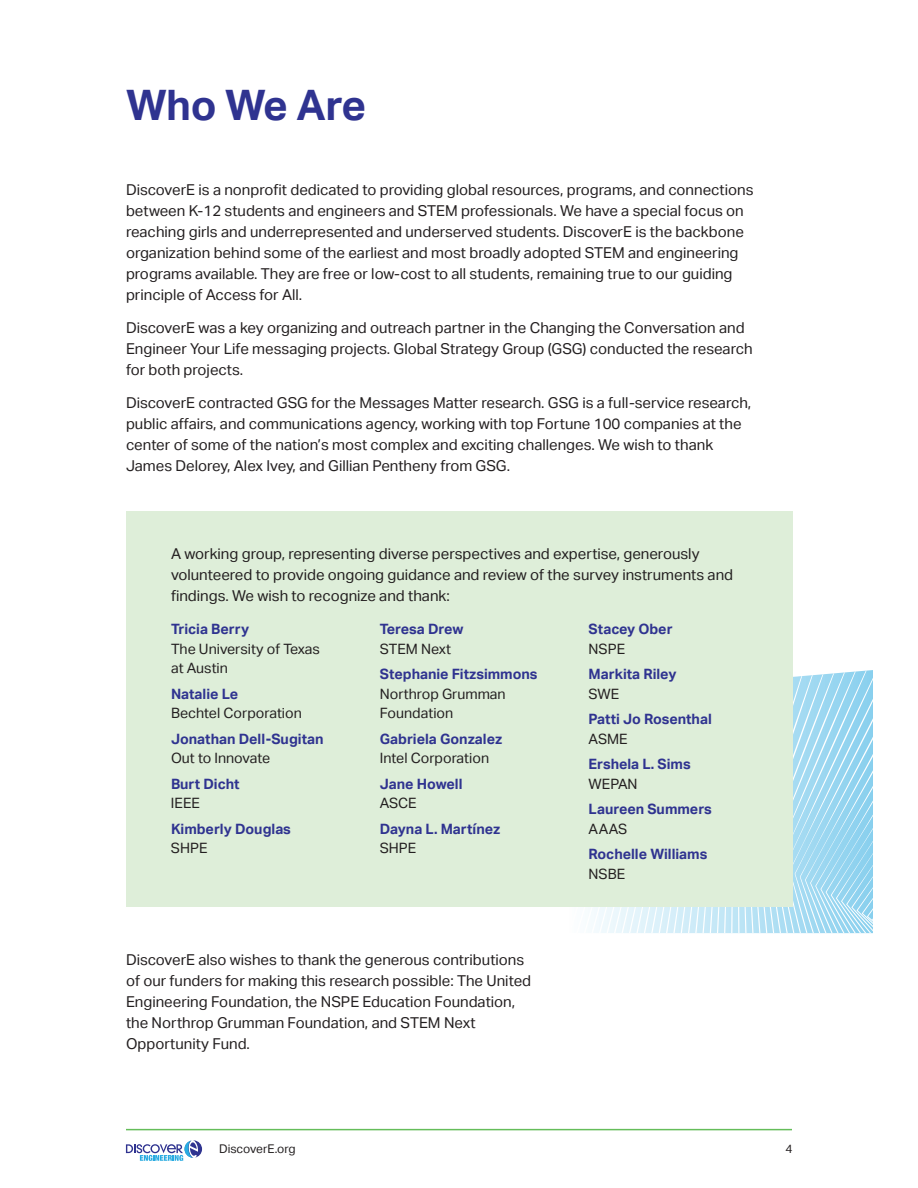
<style>
.page{position:relative;width:918px;height:1188px;background:#fff}
.page>*{position:absolute;margin:0;border:0;box-sizing:border-box;transform-origin:0 0}
.t1{font:700 42px "Aktiv Grotesk";letter-spacing:-.01em;color:#2f3390}
.t2{font:15px/21px "Aktiv Grotesk";color:#231f20}
.t3{font:700 14.25px "Aktiv Grotesk";color:#2f3390}
.t4{font:14.25px/19.5px "Aktiv Grotesk";color:#231f20}
.t5{font:12px "Aktiv Grotesk";letter-spacing:-.005em;color:#231f20}
</style>
<div class="page">
<svg style="left:594px;top:649px;width:279px;height:284px;background:#b4e1f3"></svg>
<div style="left:126px;top:511px;width:666px;height:396px;background:#deeed9"></div>
<svg style="left:126px;top:1140px;width:76px;height:21px"></svg>
<hr style="left:126px;top:1129px;width:666px;height:1px;background:#65bd5a">
<h1 class="t1" style="left:126px;top:81px;width:242px">Who We Are</h1>
<p class="t2" style="left:126px;top:179px;width:629px">DiscoverE is a nonprofit dedicated to providing global resources, programs, and connections between K-12 students and engineers and STEM professionals. We have a special focus on reaching girls and underrepresented and underserved students. DiscoverE is the backbone organization behind some of the earliest and most broadly adopted STEM and engineering programs available. They are free or low-cost to all students, remaining true to our guiding principle of Access for All.</p>
<p class="t2" style="left:126px;top:317px;width:628px">DiscoverE was a key organizing and outreach partner in the Changing the Conversation and<br>Engineer Your Life messaging projects. Global Strategy Group (GSG) conducted the research for both projects.</p>
<p class="t2" style="left:126px;top:392px;width:627px">DiscoverE contracted GSG for the Messages Matter research. GSG is a full-service research, public affairs, and communications agency, working with top Fortune 100 companies at the center of some of the nation’s most complex and exciting challenges. We wish to thank James Delorey, Alex Ivey, and Gillian Pentheny from GSG.</p>
<p class="t2" style="left:171px;top:544px;width:564px">A working group, representing diverse perspectives and expertise, generously volunteered to provide ongoing guidance and review of the survey instruments and findings. We wish to recognize and thank:</p>
<p class="t3" style="left:171px;top:621px;width:80px">Tricia Berry</p>
<p class="t4" style="left:171px;top:639px;width:150px">The University of Texas at Austin</p>
<p class="t3" style="left:171px;top:686px;width:69px">Natalie Le</p>
<p class="t4" style="left:171px;top:704px;width:132px">Bechtel Corporation</p>
<p class="t3" style="left:171px;top:731px;width:154px">Jonathan Dell-Sugitan</p>
<p class="t4" style="left:171px;top:750px;width:101px">Out to Innovate</p>
<p class="t3" style="left:171px;top:776px;width:70px">Burt Dicht</p>
<p class="t4" style="left:171px;top:795px;width:30px">IEEE</p>
<p class="t3" style="left:171px;top:821px;width:121px">Kimberly Douglas</p>
<p class="t4" style="left:171px;top:840px;width:38px">SHPE</p>
<p class="t3" style="left:589px;top:621px;width:86px">Stacey Ober</p>
<p class="t4" style="left:589px;top:640px;width:38px">NSPE</p>
<p class="t3" style="left:589px;top:666px;width:89px">Markita Riley</p>
<p class="t4" style="left:589px;top:685px;width:32px">SWE</p>
<p class="t3" style="left:589px;top:711px;width:125px">Patti Jo Rosenthal</p>
<p class="t4" style="left:589px;top:729px;width:41px">ASME</p>
<p class="t3" style="left:589px;top:756px;width:104px">Ershela L. Sims</p>
<p class="t4" style="left:589px;top:774px;width:51px">WEPAN</p>
<p class="t3" style="left:589px;top:801px;width:125px">Laureen Summers</p>
<p class="t4" style="left:589px;top:819px;width:40px">AAAS</p>
<p class="t3" style="left:589px;top:846px;width:120px">Rochelle Williams</p>
<p class="t4" style="left:589px;top:864px;width:38px">NSBE</p>
<p class="t3" style="left:380px;top:621px;width:85px">Teresa Drew</p>
<p class="t4" style="left:380px;top:639px;width:73px">STEM Next</p>
<p class="t3" style="left:380px;top:666px;width:159px">Stephanie Fitzsimmons</p>
<p class="t4" style="left:380px;top:685px;width:127px">Northrop Grumman<br>Foundation</p>
<p class="t3" style="left:380px;top:730px;width:124px">Gabriela Gonzalez</p>
<p class="t4" style="left:380px;top:750px;width:111px">Intel Corporation</p>
<p class="t3" style="left:380px;top:775px;width:84px">Jane Howell</p>
<p class="t4" style="left:380px;top:794px;width:38px">ASCE</p>
<p class="t3" style="left:380px;top:820px;width:122px">Dayna L. Martínez</p>
<p class="t4" style="left:380px;top:840px;width:38px">SHPE</p>
<p class="t2" style="left:126px;top:949px;width:407px">DiscoverE also wishes to thank the generous contributions of our funders for making this research possible: The United Engineering Foundation, the NSPE Education Foundation, the Northrop Grumman Foundation, and STEM Next Opportunity Fund.</p>
<p class="t5" style="left:219px;top:1142px;width:78px">DiscoverE.org</p>
<p class="t5" style="left:786px;top:1144px;width:9px">4</p>
</div>
